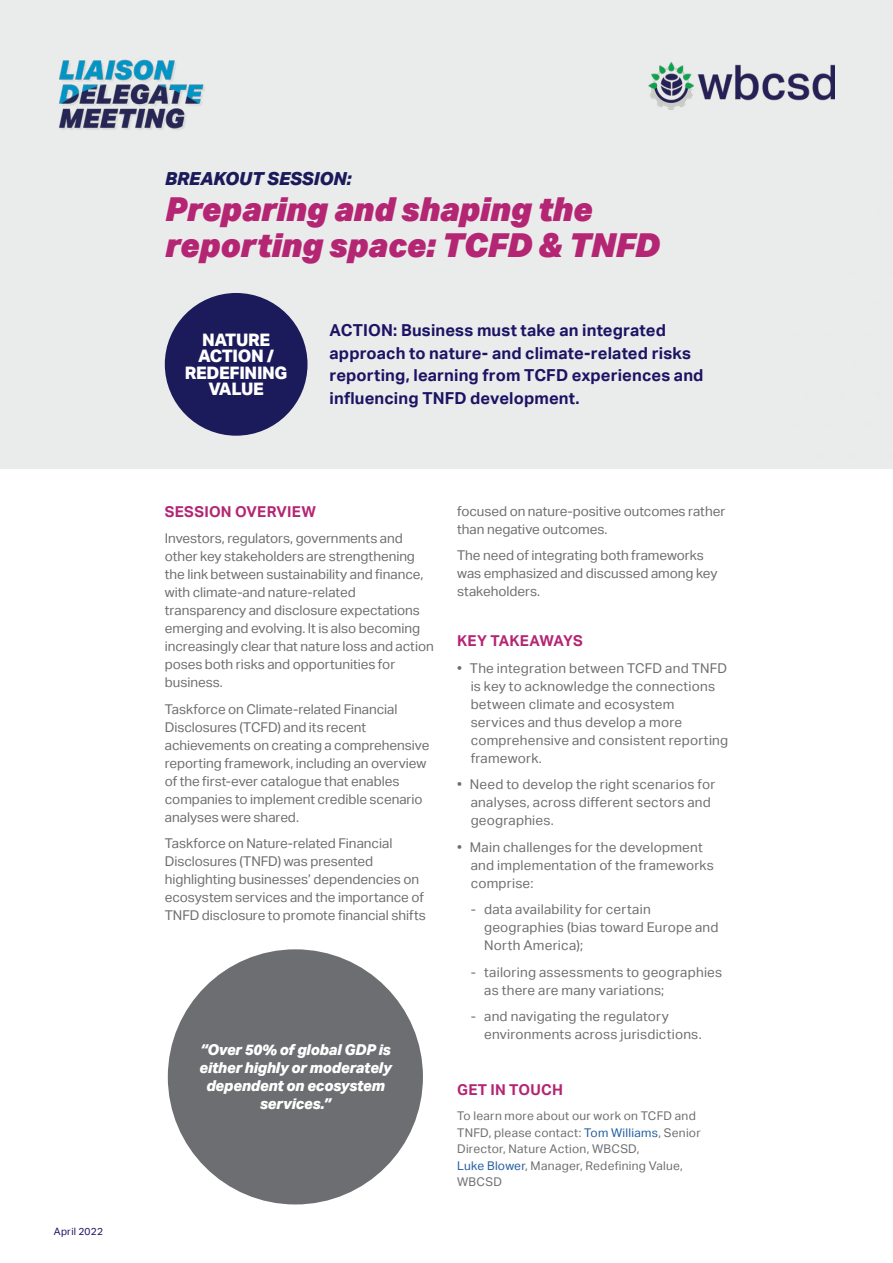
<style>
.page{position:relative;width:893px;height:1263px;background:#fff}
.page>*{position:absolute;margin:0;border:0;box-sizing:border-box;transform-origin:0 0}
.t1{font:italic 900 33px/36px "Aktiv Grotesk";letter-spacing:-.01em;color:#b42573}
.t2{font:italic 800 18px "Aktiv Grotesk";letter-spacing:-.01em;color:#1b1a5b}
.t3{font:800 17.25px/16px "Aktiv Grotesk";letter-spacing:-.02em;color:#fff;text-align:center}
.t4{font:700 16.5px/22.5px "Aktiv Grotesk";letter-spacing:.01em;color:#1b1464}
.t5{font:italic 800 15px/18px "Aktiv Grotesk";letter-spacing:-.02em;color:#fff;text-align:center}
.t6{font:700 15px "Aktiv Grotesk";letter-spacing:.015em;color:#b42573}
.t7{font:13.5px/18px "Aktiv Grotesk";color:#6d6e71}
.t8{font:13.5px/18px "Aktiv Grotesk";letter-spacing:.02em;color:#6d6e71}
.t9{font:12px/16.5px "Aktiv Grotesk";letter-spacing:.02em;color:#6d6e71}
.t10{font:10.2px "Aktiv Grotesk";letter-spacing:.03em;color:#1b1464}
.s1{color:#215e9e}
</style>
<div class="page">
<div style="left:0;top:0;width:893px;height:468px;background:#eaebeb"></div>
<img style="left:648px;top:62px;width:186px;height:48px">
<img style="left:59px;top:59px;width:146px;height:71px">
<div style="left:165px;top:293px;width:142px;height:143px;background:#1b1a5b;border-radius:50%"></div>
<div style="left:168px;top:949px;width:255px;height:255px;background:#6d6e71;border-radius:50%"></div>
<p class="t10" style="left:54px;top:1226px;width:51px">April 2022</p>
<h2 class="t2" style="left:165px;top:167px;width:188px">BREAKOUT SESSION:</h2>
<h1 class="t1" style="left:165px;top:190px;width:497px">Preparing and shaping the reporting space: TCFD &amp; TNFD</h1>
<p class="t3" style="left:185px;top:332px;width:104px">NATURE<br>ACTION /<br>REDEFINING<br>VALUE</p>
<p class="t4" style="left:330px;top:319px;width:375px">ACTION: Business must take an integrated approach to nature- and climate-related risks reporting, learning from TCFD experiences and influencing TNFD development.</p>
<p class="t6" style="left:165px;top:503px;width:153px">SESSION OVERVIEW</p>
<p class="t7" style="left:165px;top:530px;width:270px">Investors, regulators, governments and other key stakeholders are strengthening the link between sustainability and finance, with climate-and nature-related transparency and disclosure expectations emerging and evolving. It is also becoming increasingly clear that nature loss and action poses both risks and opportunities for business.</p>
<p class="t7" style="left:165px;top:700px;width:266px">Taskforce on Climate-related Financial Disclosures (TCFD) and its recent achievements on creating a comprehensive reporting framework, including an overview of the first-ever catalogue that enables companies to implement credible scenario analyses were shared.</p>
<p class="t7" style="left:165px;top:834px;width:262px">Taskforce on Nature-related Financial Disclosures (TNFD) was presented highlighting businesses’ dependencies on ecosystem services and the importance of TNFD disclosure to promote financial shifts</p>
<p class="t5" style="left:199px;top:1040px;width:194px">“Over 50% of global GDP is either highly or moderately dependent on ecosystem services.”</p>
<p class="t7" style="left:457px;top:502px;width:270px">focused on nature-positive outcomes rather than negative outcomes.</p>
<p class="t7" style="left:457px;top:546px;width:262px">The need of integrating both frameworks was emphasized and discussed among key stakeholders.</p>
<p class="t6" style="left:457px;top:632px;width:127px">KEY TAKEAWAYS</p>
<p class="t7" style="left:471px;top:659px;width:259px;text-indent:-14px">• The integration between TCFD and TNFD is key to acknowledge the connections between climate and ecosystem services and thus develop a more comprehensive and consistent reporting framework.</p>
<p class="t7" style="left:471px;top:775px;width:246px;text-indent:-14px">• Need to develop the right scenarios for analyses, across different sectors and geographies.</p>
<p class="t7" style="left:471px;top:838px;width:245px;text-indent:-14px">• Main challenges for the development and implementation of the frameworks comprise:</p>
<p class="t7" style="left:484px;top:900px;width:236px;text-indent:-14px">- data availability for certain geographies (bias toward Europe and<br>North America);</p>
<p class="t8" style="left:484px;top:963px;width:240px;text-indent:-14px">- tailoring assessments to geographies as there are many variations;</p>
<p class="t8" style="left:484px;top:1007px;width:219px;text-indent:-14px">- and navigating the regulatory environments across jurisdictions.</p>
<p class="t6" style="left:457px;top:1081px;width:107px">GET IN TOUCH</p>
<p class="t9" style="left:457px;top:1108px;width:245px">To learn more about our work on TCFD and<br>TNFD, please contact: <span class="s1">Tom Williams</span>, Senior<br>Director, Nature Action, WBCSD,<br><span class="s1">Luke Blower</span>, Manager, Redefining Value,<br>WBCSD</p>
</div>
